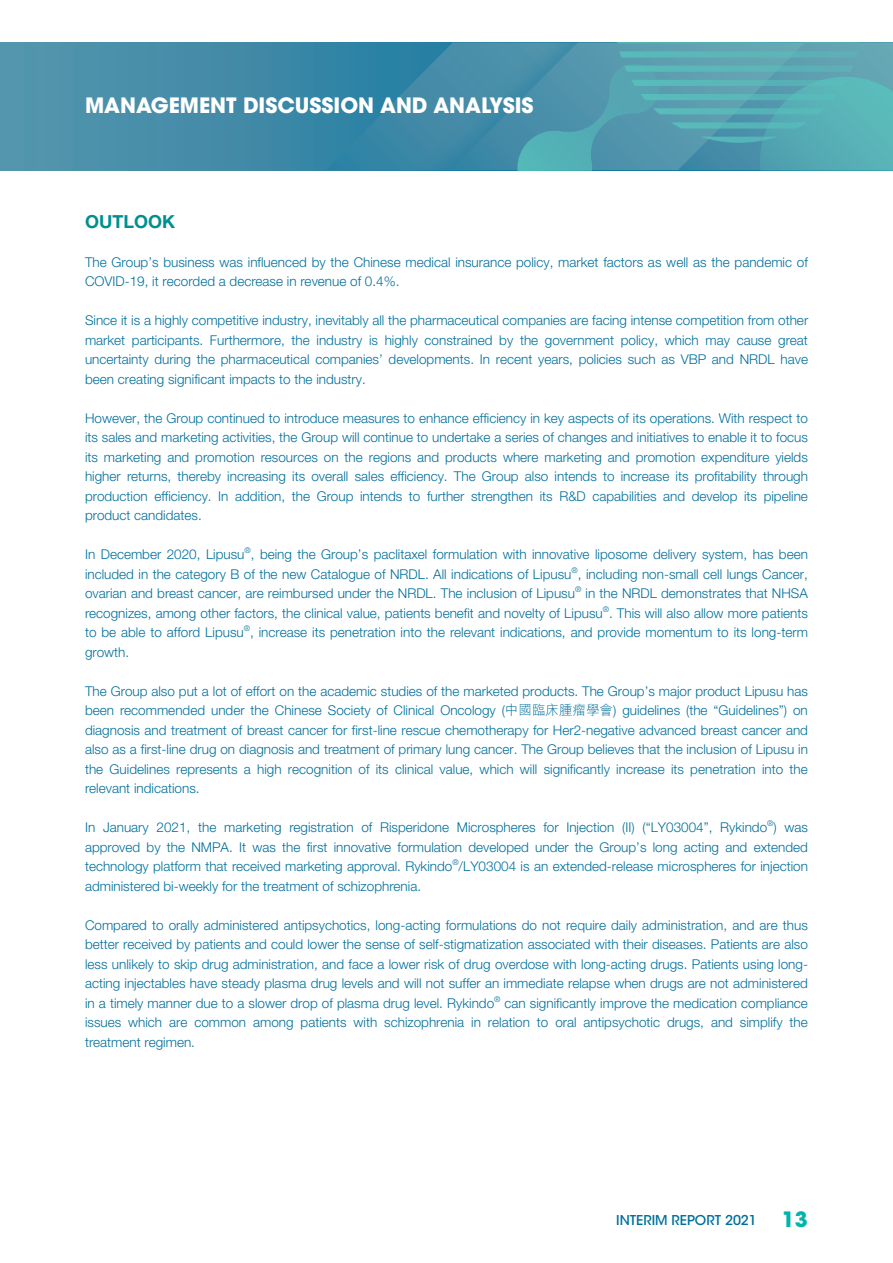
<style>
.page{position:relative;width:893px;height:1263px;background:#fff}
.page>*{position:absolute;margin:0;border:0;box-sizing:border-box;transform-origin:0 0}
.t1{font:700 21px "ITC Avant Garde Std";color:#fff}
.t2{font:700 18px "Helvetica Neue LT Std";color:#008f8f}
.t3{font:300 13.5px/19.5px "Helvetica Neue LT Std";color:#006f9c;text-align:justify}
.t4{font:500 13.5px "ITC Avant Garde Std";color:#006f9c}
.s1{font-family:"M Hei HK"}
.s2{font-weight:700;font-size:21px;color:#00b5ab}
</style>
<div class="page">
<div style="left:15px;top:43px;width:878px;height:127px;background:#006f9c;opacity:.3"></div>
<svg style="left:450px;top:43px;width:64px;height:127px;background:#438ba8"></svg>
<svg style="left:514px;top:43px;width:379px;height:127px;background:#55a3b1"></svg>
<h1 class="t1" style="left:85px;top:92px;width:450px">MANAGEMENT DISCUSSION AND ANALYSIS</h1>
<h2 class="t2" style="left:85px;top:210px;width:92px">OUTLOOK</h2>
<p class="t3" style="left:85px;top:252px;width:724px">The Group’s business was influenced by the Chinese medical insurance policy, market factors as well as the pandemic of<br>COVID-19, it recorded a decrease in revenue of 0.4%.</p>
<p class="t3" style="left:85px;top:310px;width:725px">Since it is a highly competitive industry, inevitably all the pharmaceutical companies are facing intense competition from other market participants. Furthermore, the industry is highly constrained by the government policy, which may cause great uncertainty during the pharmaceutical companies’ developments. In recent years, policies such as VBP and NRDL have been creating significant impacts to the industry.</p>
<p class="t3" style="left:85px;top:408px;width:724px">However, the Group continued to introduce measures to enhance efficiency in key aspects of its operations. With respect to its sales and marketing activities, the Group will continue to undertake a series of changes and initiatives to enable it to focus its marketing and promotion resources on the regions and products where marketing and promotion expenditure yields higher returns, thereby increasing its overall sales efficiency. The Group also intends to increase its profitability through production efficiency. In addition, the Group intends to further strengthen its R&amp;D capabilities and develop its pipeline product candidates.</p>
<p class="t3" style="left:85px;top:544px;width:724px">In December 2020, Lipusu<sup>®</sup>, being the Group’s paclitaxel formulation with innovative liposome delivery system, has been included in the category B of the new Catalogue of NRDL. All indications of Lipusu<sup>®</sup>, including non-small cell lungs Cancer, ovarian and breast cancer, are reimbursed under the NRDL. The inclusion of Lipusu<sup>®</sup> in the NRDL demonstrates that NHSA recognizes, among other factors, the clinical value, patients benefit and novelty of Lipusu<sup>®</sup>. This will also allow more patients to be able to afford Lipusu<sup>®</sup>, increase its penetration into the relevant indications, and provide momentum to its long-term growth.</p>
<p class="t3" style="left:85px;top:681px;width:724px">The Group also put a lot of effort on the academic studies of the marketed products. The Group’s major product Lipusu has been recommended under the Chinese Society of Clinical Oncology (<span class="s1">中國臨床腫瘤學會</span>) guidelines (the “Guidelines”) on diagnosis and treatment of breast cancer for first-line rescue chemotherapy for Her2-negative advanced breast cancer and also as a first-line drug on diagnosis and treatment of primary lung cancer. The Group believes that the inclusion of Lipusu in the Guidelines represents a high recognition of its clinical value, which will significantly increase its penetration into the relevant indications.</p>
<p class="t3" style="left:85px;top:817px;width:724px">In January 2021, the marketing registration of Risperidone Microspheres for Injection (II) (“LY03004”, Rykindo<sup>®</sup>) was approved by the NMPA. It was the first innovative formulation developed under the Group’s long acting and extended technology platform that received marketing approval. Rykindo<sup>®</sup>/LY03004 is an extended-release microspheres for injection administered bi-weekly for the treatment of schizophrenia.</p>
<p class="t3" style="left:85px;top:915px;width:724px">Compared to orally administered antipsychotics, long-acting formulations do not require daily administration, and are thus better received by patients and could lower the sense of self-stigmatization associated with their diseases. Patients are also less unlikely to skip drug administration, and face a lower risk of drug overdose with long-acting drugs. Patients using long&shy;acting injectables have steady plasma drug levels and will not suffer an immediate relapse when drugs are not administered in a timely manner due to a slower drop of plasma drug level. Rykindo<sup>®</sup> can significantly improve the medication compliance issues which are common among patients with schizophrenia in relation to oral antipsychotic drugs, and simplify the treatment regimen.</p>
<p class="t4" style="left:616px;top:1211px;width:193px">INTERIM REPORT 2021 <span class="s2">13</span></p>
</div>
